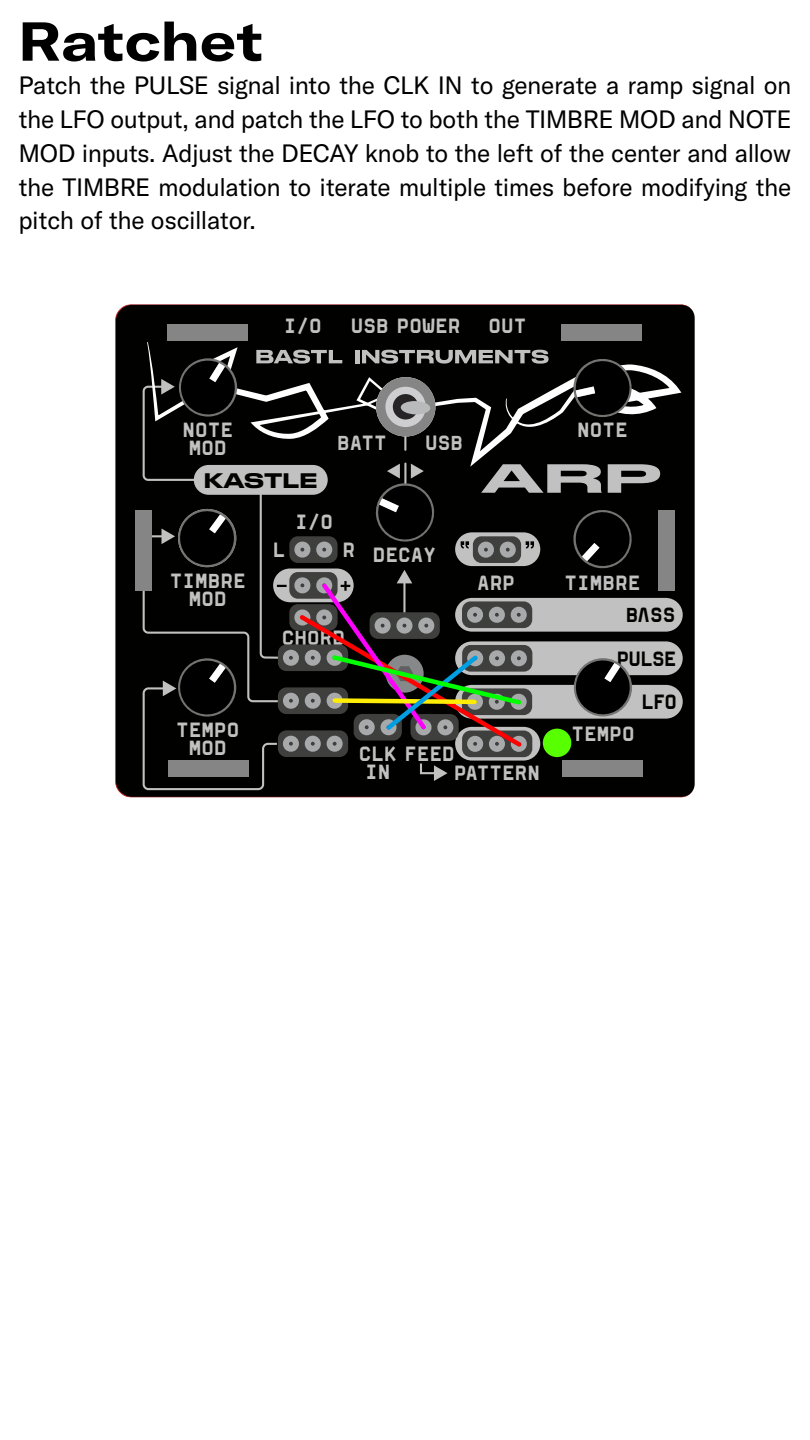
<style>
.page{position:relative;width:810px;height:1440px;background:#fff}
.page>*{position:absolute;margin:0;border:0;box-sizing:border-box;transform-origin:0 0}
.t1{font:700 expanded 54px "GT America LCG";letter-spacing:-.01em;color:#000}
.t2{font:24.75px/33.8px "GT America LCG";color:#000;text-align:justify}
.t3{font:20.02px/18px "Mono Bastl 2 mm";letter-spacing:-.03em;color:#c1c1c1;text-align:center}
.t4{font:20.02px/43.5px "Mono Bastl 2 mm";letter-spacing:-.085em;color:#010200;text-align:right}
.t5{font:20.02px "Mono Bastl 2 mm Alt";color:#c1c1c1}
.t6{font:500 19.8px "Druk Wide";letter-spacing:.03em;color:#010200}
.s1{font-family:"Mono Bastl 2 mm Alt"}
</style>
<div class="page">
<div style="left:115px;top:304px;width:580px;height:493px;background:#010200"></div>
<div style="left:455px;top:598px;width:228px;height:34px;background:#c1c1c1;border-radius:17px"></div>
<div style="left:455px;top:641px;width:228px;height:34px;background:#c1c1c1;border-radius:17px"></div>
<div style="left:455px;top:685px;width:228px;height:34px;background:#c1c1c1;border-radius:17px"></div>
<div style="left:147px;top:342px;width:534px;height:125px;background:#010200"></div>
<div style="left:135px;top:511px;width:17px;height:80px;background:#858585"></div>
<div style="left:167px;top:324px;width:81px;height:17px;background:#858585"></div>
<div style="left:562px;top:324px;width:80px;height:17px;background:#858585"></div>
<div style="left:658px;top:511px;width:17px;height:80px;background:#858585"></div>
<svg style="left:142px;top:350px;width:518px;height:441px;background:#30302e"></svg>
<p class="t1" style="left:19px;top:8px;width:247px">Ratchet</p>
<p class="t2" style="left:19px;top:69px;width:774px">Patch the PULSE signal into the CLK IN to generate a ramp signal on the LFO output, and patch the LFO to both the TIMBRE MOD and NOTE MOD inputs. Adjust the DECAY knob to the left of the center and allow the TIMBRE modulation to iterate multiple times before modifying the pitch of the oscillator.</p>
<p class="t3" style="left:284px;top:316px;width:40px">I/0</p>
<p class="t3" style="left:351px;top:316px;width:112px">USB POWE<span class="s1">R</span></p>
<p class="t3" style="left:488px;top:316px;width:40px">OUT</p>
<p class="t3" style="left:182px;top:420px;width:53px">NOTE<br>MOD</p>
<p class="t3" style="left:577px;top:420px;width:53px">NOTE</p>
<p class="t3" style="left:337px;top:433px;width:52px">BATT</p>
<p class="t3" style="left:425px;top:433px;width:40px">USB</p>
<p class="t6" style="left:204px;top:464px;width:115px">KASTLE</p>
<p class="t3" style="left:170px;top:571px;width:78px">TIMB<span class="s1">R</span>E<br>MOD</p>
<p class="t3" style="left:176px;top:720px;width:65px">TEMPO<br>MOD</p>
<p class="t3" style="left:295px;top:512px;width:40px">I/0</p>
<p class="t3" style="left:273px;top:540px;width:15px">L</p>
<p class="t5" style="left:342px;top:535px;width:15px">R</p>
<p class="t3" style="left:372px;top:545px;width:65px">DECAY</p>
<p class="t3" style="left:281px;top:628px;width:65px">CHORD</p>
<p class="t3" style="left:477px;top:573px;width:40px">A<span class="s1">R</span>P</p>
<p class="t3" style="left:365px;top:744px;width:92px;text-align:left;text-indent:-6px">CLK FEED<br>IN</p>
<p class="t3" style="left:454px;top:763px;width:88px">PATTERN</p>
<p class="t3" style="left:564px;top:573px;width:78px">TIMB<span class="s1">R</span>E</p>
<p class="t4" style="left:617px;top:593px;width:62px">B<span class="s1">A</span>SS<br>PULSE<br>LFO</p>
<p class="t3" style="left:571px;top:724px;width:65px">TEMPO</p>
</div>
